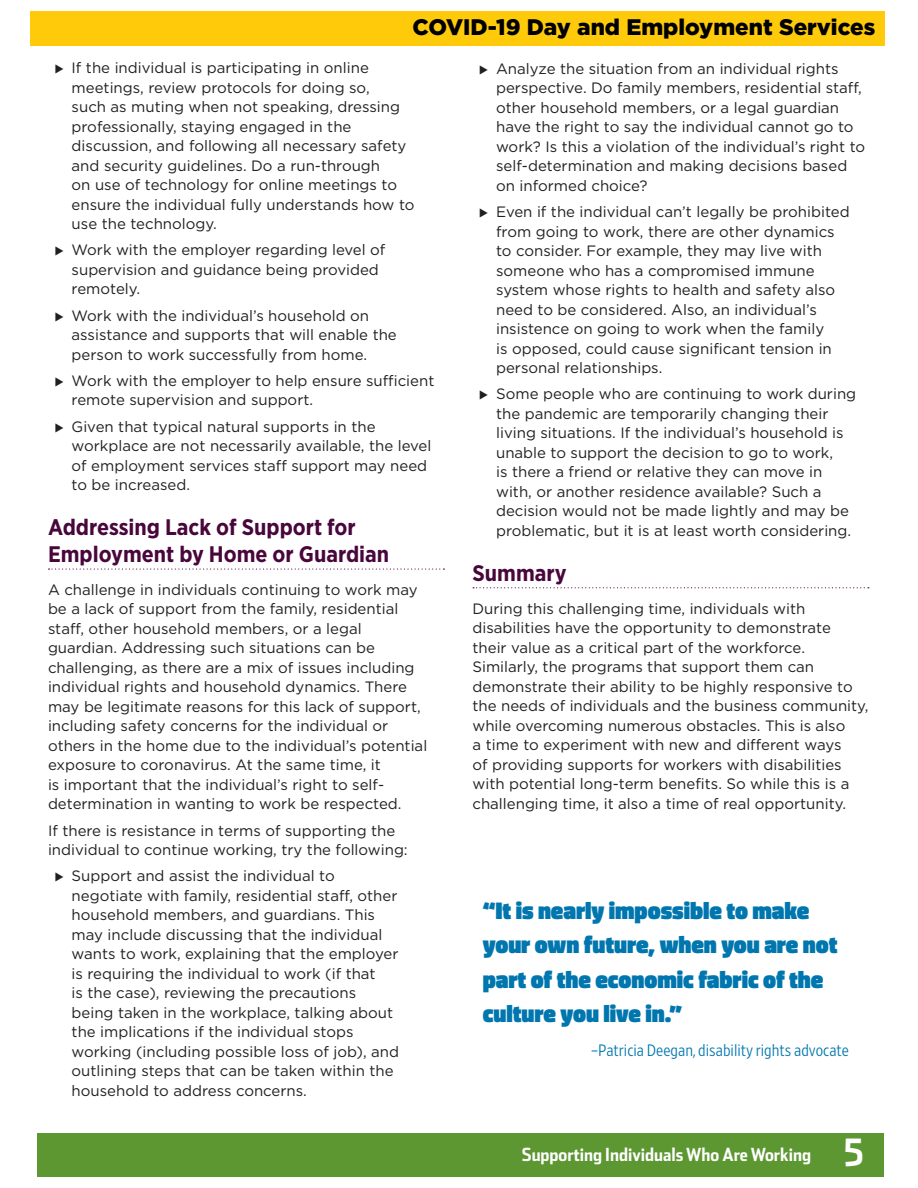
<style>
.page{position:relative;width:918px;height:1188px;background:#fff}
.page>*{position:absolute;margin:0;border:0;box-sizing:border-box;transform-origin:0 0}
.t1{font:900 24px/34.5px "Dic Sans";color:#0076af}
.t2{font:700 22.5px/27px "Gotham Narrow";color:#49063b}
.t3{font:900 22.5px "Gotham HTF";color:#000}
.t4{font:18px "Stainless Cond Bold Tab";color:#fff}
.t5{font:300 16.5px "Retina Narrow";color:#0077af}
.t6{font:15px/19.5px "Gotham HTF";color:#231f20}
.s1{font-size:37.5px}
</style>
<div class="page">
<div style="left:30px;top:11px;width:854px;height:35px;background:#feca0a"></div>
<div style="left:38px;top:1133px;width:846px;height:43px;background:#5c9731"></div>
<svg style="left:49px;top:568px;width:395px;height:2px"></svg>
<svg style="left:473px;top:587px;width:396px;height:1px"></svg>
<h2 class="t3" style="left:412px;top:14px;width:464px">COVID-19 Day and Employment Services</h2>
<p class="t6" style="left:72px;top:58px;width:344px">If the individual is participating in online meetings, review protocols for doing so,<br>such as muting when not speaking, dressing professionally, staying engaged in the discussion, and following all necessary safety and security guidelines. Do a run-through<br>on use of technology for online meetings to ensure the individual fully understands how to use the technology.</p>
<p class="t6" style="left:72px;top:240px;width:315px">Work with the employer regarding level of supervision and guidance being provided remotely.</p>
<p class="t6" style="left:72px;top:305px;width:327px">Work with the individual’s household on assistance and supports that will enable the person to work successfully from home.</p>
<p class="t6" style="left:72px;top:371px;width:364px">Work with the employer to help ensure sufficient remote supervision and support.</p>
<p class="t6" style="left:72px;top:416px;width:361px">Given that typical natural supports in the workplace are not necessarily available, the level of employment services staff support may need to be increased.</p>
<h2 class="t2" style="left:48px;top:513px;width:343px">Addressing Lack of Support for<br>Employment by Home or Guardian</h2>
<p class="t6" style="left:48px;top:579px;width:381px">A challenge in individuals continuing to work may be a lack of support from the family, residential staff, other household members, or a legal guardian. Addressing such situations can be challenging, as there are a mix of issues including individual rights and household dynamics. There may be legitimate reasons for this lack of support, including safety concerns for the individual or others in the home due to the individual’s potential exposure to coronavirus. At the same time, it<br>is important that the individual’s right to self&shy;determination in wanting to work be respected.</p>
<p class="t6" style="left:48px;top:820px;width:361px">If there is resistance in terms of supporting the individual to continue working, try the following:</p>
<p class="t6" style="left:72px;top:866px;width:329px">Support and assist the individual to negotiate with family, residential staff, other household members, and guardians. This may include discussing that the individual wants to work, explaining that the employer is requiring the individual to work (if that<br>is the case), reviewing the precautions being taken in the workplace, talking about the implications if the individual stops working (including possible loss of job), and outlining steps that can be taken within the household to address concerns.</p>
<p class="t6" style="left:496px;top:59px;width:371px">Analyze the situation from an individual rights perspective. Do family members, residential staff, other household members, or a legal guardian have the right to say the individual cannot go to work? Is this a violation of the individual’s right to self-determination and making decisions based on informed choice?</p>
<p class="t6" style="left:496px;top:202px;width:355px">Even if the individual can’t legally be prohibited from going to work, there are other dynamics to consider. For example, they may live with someone who has a compromised immune system whose rights to health and safety also need to be considered. Also, an individual’s insistence on going to work when the family<br>is opposed, could cause significant tension in personal relationships.</p>
<p class="t6" style="left:496px;top:384px;width:362px">Some people who are continuing to work during the pandemic are temporarily changing their living situations. If the individual’s household is unable to support the decision to go to work,<br>is there a friend or relative they can move in with, or another residence available? Such a decision would not be made lightly and may be problematic, but it is at least worth considering.</p>
<h2 class="t2" style="left:472px;top:559px;width:96px">Summary</h2>
<p class="t6" style="left:472px;top:598px;width:398px">During this challenging time, individuals with disabilities have the opportunity to demonstrate their value as a critical part of the workforce.<br>Similarly, the programs that support them can demonstrate their ability to be highly responsive to the needs of individuals and the business community, while overcoming numerous obstacles. This is also<br>a time to experiment with new and different ways<br>of providing supports for workers with disabilities with potential long-term benefits. So while this is a challenging time, it also a time of real opportunity.</p>
<p class="t1" style="left:483px;top:893px;width:356px">“It is nearly impossible to make your own future, when you are not part of the economic fabric of the culture you live in.”</p>
<p class="t5" style="left:591px;top:1040px;width:259px">–Patricia Deegan, disability rights advocate</p>
<p class="t4" style="left:522px;top:1143px;width:345px">Supporting Individuals Who Are Working <span class="s1">5</span></p>
</div>
